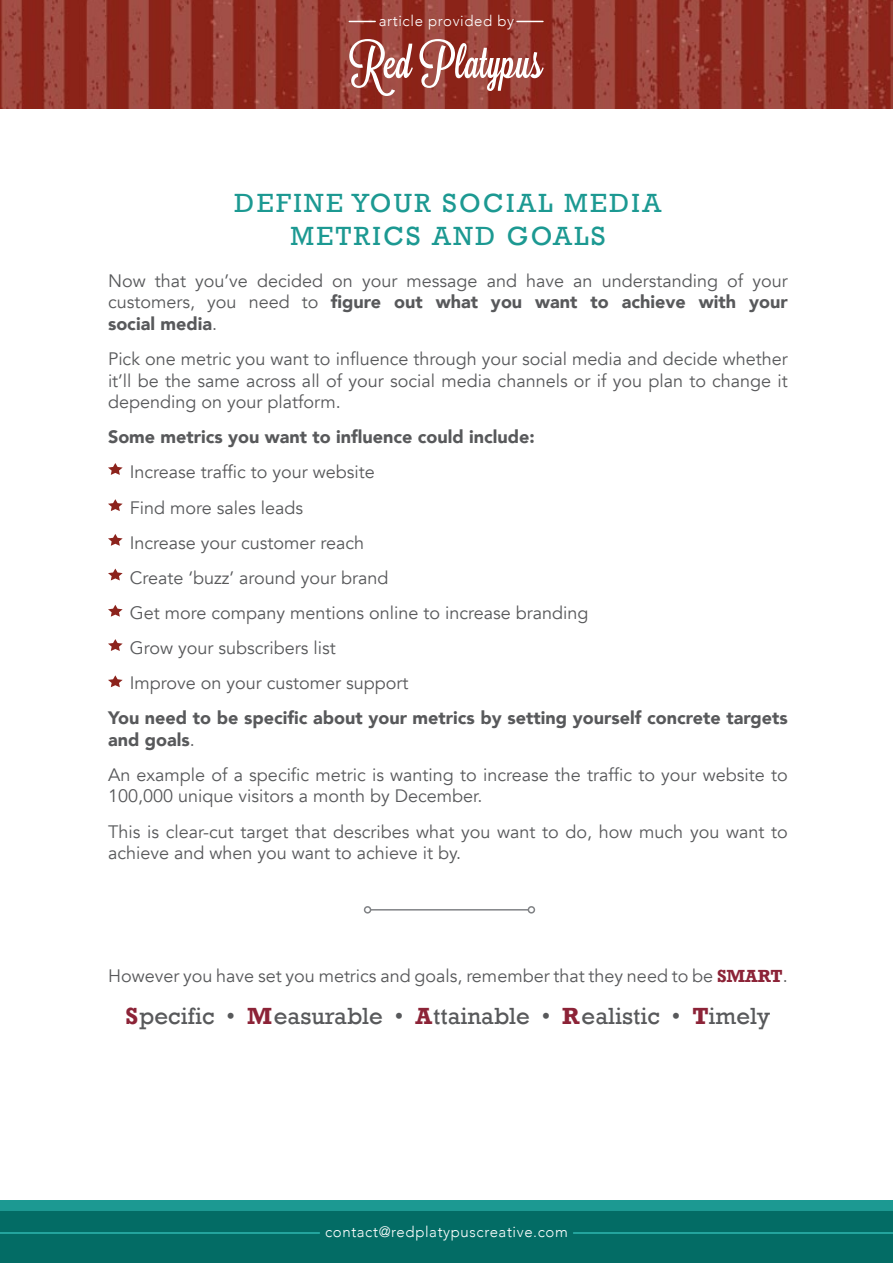
<style>
.page{position:relative;width:893px;height:1263px;background:#fff}
.page>*{position:absolute;margin:0;border:0;box-sizing:border-box;transform-origin:0 0}
.t1{font:27px/32.4px "Rockwell";letter-spacing:.09em;color:#1c9992;text-align:center}
.t2{font:24px "Rockwell";color:#58595b}
.t3{font:18px/21.6px "Avenir";color:#58595b}
.t4{font:900 18px/21.6px "Avenir";color:#58595b}
.t5{font:300 15px "Avenir";letter-spacing:.04em;color:#fff}
.s1{font-weight:900}
.s2{font-weight:400}
.s3{font-family:"Rockwell";font-weight:700;color:#8c2337}
.s4{font-weight:700;color:#8c2337}
</style>
<div class="page">
<img style="left:0;top:0;width:893px;height:108px">
<svg style="left:349px;top:39px;width:64px;height:57px"></svg>
<svg style="left:419px;top:39px;width:125px;height:52px"></svg>
<div style="left:0;top:1209px;width:893px;height:54px;background:#036c65"></div>
<div style="left:0;top:1200px;width:893px;height:11px;background:#1c9992"></div>
<svg style="left:349px;top:21px;width:26px;height:1px"></svg>
<svg style="left:517px;top:21px;width:26px;height:1px"></svg>
<hr style="left:0;top:1232px;width:319px;height:2px;background:#2eb8b1">
<hr style="left:574px;top:1232px;width:319px;height:2px;background:#2eb8b1">
<hr style="left:371px;top:909px;width:157px;height:1px;background:#808285">
<div style="left:364px;top:906px;width:7px;height:7px;border:2px solid #808285;border-radius:50%"></div>
<div style="left:528px;top:906px;width:7px;height:7px;border:2px solid #808285;border-radius:50%"></div>
<svg style="left:108px;top:463px;width:15px;height:12px"></svg>
<svg style="left:108px;top:499px;width:15px;height:12px"></svg>
<svg style="left:108px;top:534px;width:15px;height:12px"></svg>
<svg style="left:108px;top:568px;width:15px;height:12px"></svg>
<svg style="left:108px;top:605px;width:15px;height:12px"></svg>
<svg style="left:108px;top:639px;width:15px;height:12px"></svg>
<svg style="left:108px;top:675px;width:15px;height:12px"></svg>
<p class="t5" style="left:379px;top:11px;width:137px">article provided by</p>
<h1 class="t1" style="left:235px;top:188px;width:428px">DEFINE YOUR SOCIAL MEDIA<br>METRICS AND GOALS</h1>
<p class="t3" style="left:108px;top:270px;width:681px;text-align:justify">Now that you’ve decided on your message and have an understanding of your customers, you need to <span class="s1">figure out what you want to achieve with your social media</span>.</p>
<p class="t3" style="left:108px;top:348px;width:681px;text-align:justify">Pick one metric you want to influence through your social media and decide whether it’ll be the same across all of your social media channels or if you plan to change it depending on your platform.</p>
<p class="t4" style="left:108px;top:426px;width:428px">Some metrics you want to influence could include:</p>
<p class="t3" style="left:130px;top:455px;width:460px;line-height:35.1px">Increase traffic to your website<br>Find more sales leads<br>Increase your customer reach<br>Create ‘buzz’ around your brand<br>Get more company mentions online to increase branding<br>Grow your subscribers list<br>Improve on your customer support</p>
<p class="t4" style="left:108px;top:707px;width:681px">You need to be specific about your metrics by setting yourself concrete targets and goals<span class="s2">.</span></p>
<p class="t3" style="left:108px;top:764px;width:681px">An example of a specific metric is wanting to increase the traffic to your website to<br>100,000 unique visitors a month by December.</p>
<p class="t3" style="left:108px;top:821px;width:681px">This is clear-cut target that describes what you want to do, how much you want to achieve and when you want to achieve it by.</p>
<p class="t3" style="left:108px;top:965px;width:681px">However you have set you metrics and goals, remember that they need to be <span class="s3">SMART</span>.</p>
<h2 class="t2" style="left:126px;top:1002px;width:646px"><span class="s4">S</span>PECIFIC • <span class="s4">M</span>EASURABLE • <span class="s4">A</span>TTAINABLE • <span class="s4">R</span>EALISTIC • <span class="s4">T</span>IMELY</h2>
<p class="t5" style="left:325px;top:1223px;width:244px">contact@redplatypuscreative.com</p>
</div>
